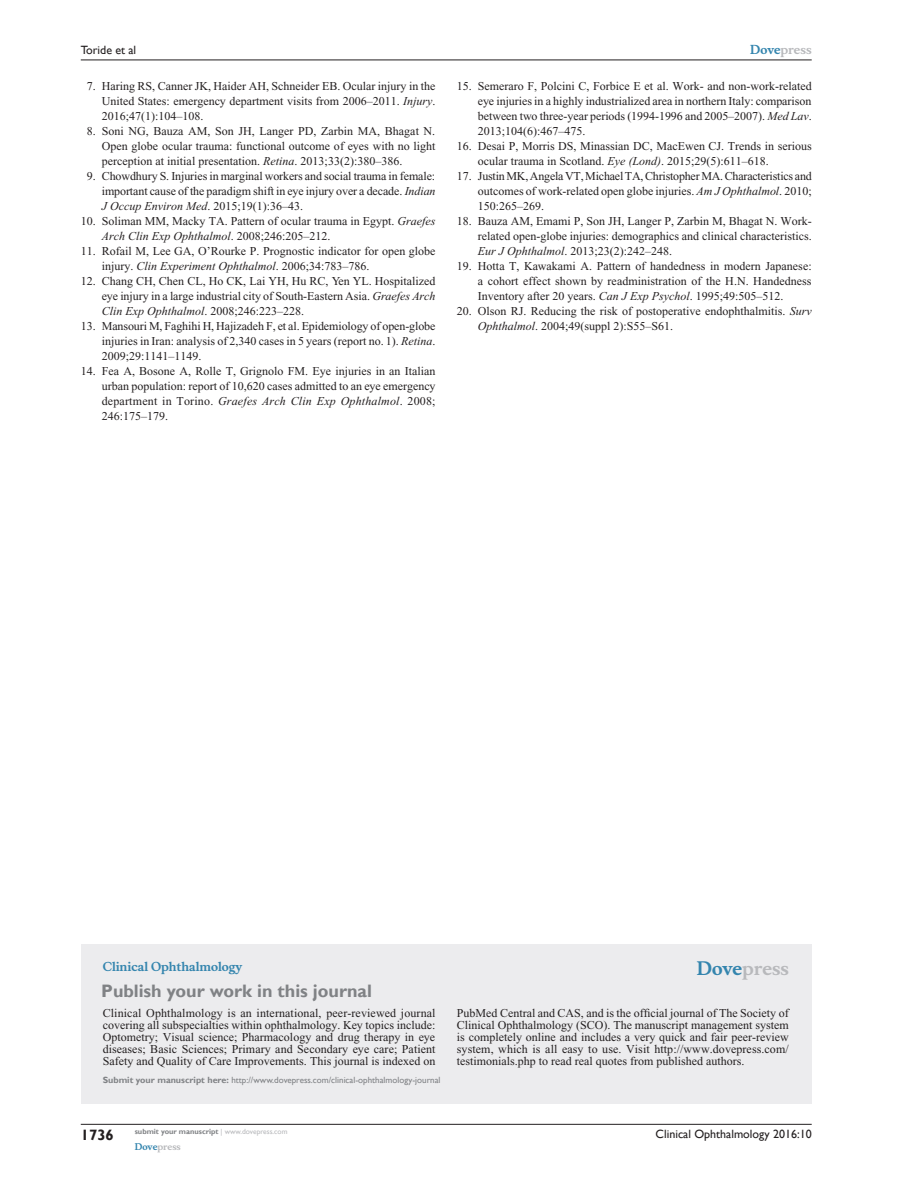
<style>
.page{position:relative;width:918px;height:1188px;background:#fff}
.page>*{position:absolute;margin:0;border:0;box-sizing:border-box;transform-origin:0 0}
.PromBx-H1{font:700 18px "Gill Sans";color:#808285}
.PromBx-Brand{font:700 18px "Musee";color:#b8b9bc}
.t1{font:700 15px "Gill Sans";color:#231f20}
.RefNL2{font:12px/15px "Times New Roman";color:#231f20;text-align:justify}
.PromBx-Tx{font:12px/12px "Times New Roman";color:#231f20;text-align:justify}
.t2{font:12px "Gill Sans";color:#231f20}
.PromBx-JrnlName{font:700 12px "Musee";color:#3485ae}
.t3{font:700 12px "Musee";color:#b8b9bc}
.PromBx-SubmitMssWebA{font:9px "Gill Sans";color:#808285}
.t4{font:700 9px "Musee";color:#b8b9bc}
.t5{font:700 7.5px "Gill Sans";color:#808285}
.s1{font-style:italic}
.s2{color:#3485ae}
.s3{font-weight:700}
.s4{font-weight:400;color:#b8b9bc}
</style>
<div class="page">
<div style="left:81px;top:944px;width:731px;height:159px;background:#ececee"></div>
<hr style="left:81px;top:1124px;width:731px;height:1px;background:#231f20">
<hr style="left:81px;top:60px;width:731px;height:1px;background:#231f20">
<p class="t2" style="left:81px;top:43px;width:57px">Toride et al</p>
<p class="RefNL2" style="left:102px;top:79px;width:335px;text-indent:-15px">7. Haring RS, Canner JK, Haider AH, Schneider EB. Ocular injury in the United States: emergency department visits from 2006–2011. <span class="s1">Injury</span>.<br>2016;47(1):104–108.</p>
<p class="RefNL2" style="left:102px;top:124px;width:335px;text-indent:-15px">8. Soni NG, Bauza AM, Son JH, Langer PD, Zarbin MA, Bhagat N.<br>Open globe ocular trauma: functional outcome of eyes with no light perception at initial presentation. <span class="s1">Retina</span>. 2013;33(2):380–386.</p>
<p class="RefNL2" style="left:102px;top:169px;width:335px;text-indent:-15px">9. Chowdhury S. Injuries in marginal workers and social trauma in female: important cause of the paradigm shift in eye injury over a decade. <span class="s1">Indian J Occup Environ Med</span>. 2015;19(1):36–43.</p>
<p class="RefNL2" style="left:102px;top:214px;width:335px;text-indent:-21px">10. Soliman MM, Macky TA. Pattern of ocular trauma in Egypt. <span class="s1">Graefes<br>Arch Clin Exp Ophthalmol</span>. 2008;246:205–212.</p>
<p class="RefNL2" style="left:102px;top:244px;width:335px;text-indent:-21px">11. Rofail M, Lee GA, O’Rourke P. Prognostic indicator for open globe injury. <span class="s1">Clin Experiment Ophthalmol</span>. 2006;34:783–786.</p>
<p class="RefNL2" style="left:102px;top:274px;width:335px;text-indent:-21px">12. Chang CH, Chen CL, Ho CK, Lai YH, Hu RC, Yen YL. Hospitalized eye injury in a large industrial city of South-Eastern Asia. <span class="s1">Graefes Arch Clin Exp Ophthalmol</span>. 2008;246:223–228.</p>
<p class="RefNL2" style="left:102px;top:319px;width:335px;text-indent:-21px">13. Mansouri M, Faghihi H, Hajizadeh F, et al. Epidemiology of open-globe injuries in Iran: analysis of 2,340 cases in 5 years (report no. 1). <span class="s1">Retina</span>.<br>2009;29:1141–1149.</p>
<p class="RefNL2" style="left:102px;top:364px;width:335px;text-indent:-21px">14. Fea A, Bosone A, Rolle T, Grignolo FM. Eye injuries in an Italian urban population: report of 10,620 cases admitted to an eye emergency department in Torino. <span class="s1">Graefes Arch Clin Exp Ophthalmol</span>. 2008; 246:175–179.</p>
<p class="t3" style="left:750px;top:43px;width:63px"><span class="s2">Dove</span>press</p>
<p class="RefNL2" style="left:478px;top:79px;width:335px;text-indent:-21px">15. Semeraro F, Polcini C, Forbice E et al. Work- and non-work-related eye injuries in a highly industrialized area in northern Italy: comparison between two three-year periods (1994-1996 and 2005–2007). <span class="s1">Med Lav</span>.<br>2013;104(6):467–475.</p>
<p class="RefNL2" style="left:478px;top:139px;width:335px;text-indent:-21px">16. Desai P, Morris DS, Minassian DC, MacEwen CJ. Trends in serious ocular trauma in Scotland. <span class="s1">Eye (Lond)</span>. 2015;29(5):611–618.</p>
<p class="RefNL2" style="left:478px;top:169px;width:335px;text-indent:-21px">17. Justin MK, Angela VT, Michael TA, Christopher MA. Characteristics and outcomes of work-related open globe injuries. <span class="s1">Am J Ophthalmol</span>. 2010; 150:265–269.</p>
<p class="RefNL2" style="left:478px;top:214px;width:335px;text-indent:-21px">18. Bauza AM, Emami P, Son JH, Langer P, Zarbin M, Bhagat N. Work&shy;related open-globe injuries: demographics and clinical characteristics.<br><span class="s1">Eur J Ophthalmol</span>. 2013;23(2):242–248.</p>
<p class="RefNL2" style="left:478px;top:259px;width:335px;text-indent:-21px">19. Hotta T, Kawakami A. Pattern of handedness in modern Japanese: a cohort effect shown by readministration of the H.N. Handedness Inventory after 20 years. <span class="s1">Can J Exp Psychol</span>. 1995;49:505–512.</p>
<p class="RefNL2" style="left:478px;top:304px;width:335px;text-indent:-21px">20. Olson RJ. Reducing the risk of postoperative endophthalmitis. <span class="s1">Surv<br>Ophthalmol</span>. 2004;49(suppl 2):S55–S61.</p>
<p class="PromBx-JrnlName" style="left:103px;top:959px;width:141px">Clinical Ophthalmology</p>
<p class="PromBx-H1" style="left:101px;top:980px;width:272px">Publish your work in this journal</p>
<p class="PromBx-Brand" style="left:697px;top:958px;width:94px"><span class="s2">Dove</span>press</p>
<p class="PromBx-Tx" style="left:103px;top:1007px;width:334px">Clinical Ophthalmology is an international, peer-reviewed journal covering all subspecialties within ophthalmology. Key topics include:<br>Optometry; Visual science; Pharmacology and drug therapy in eye diseases; Basic Sciences; Primary and Secondary eye care; Patient Safety and Quality of Care Improvements. This journal is indexed on</p>
<p class="PromBx-Tx" style="left:457px;top:1007px;width:333px">PubMed Central and CAS, and is the official journal of The Society of Clinical Ophthalmology (SCO). The manuscript management system is completely online and includes a very quick and fair peer-review system, which is all easy to use. Visit http://www.dovepress.com/ testimonials.php to read real quotes from published authors.</p>
<p class="PromBx-SubmitMssWebA" style="left:103px;top:1075px;width:339px"><span class="s3">Submit your manuscript here:</span> http://www.dovepress.com/clinical-ophthalmology-journal</p>
<p class="t1" style="left:81px;top:1126px;width:35px">1736</p>
<p class="t5" style="left:135px;top:1127px;width:154px">submit your manuscript <span class="s4">| www.dovepress.com</span></p>
<p class="t4" style="left:135px;top:1141px;width:48px"><span class="s2">Dove</span>press</p>
<p class="t2" style="left:656px;top:1127px;width:158px">Clinical Ophthalmology 2016:10</p>
</div>
